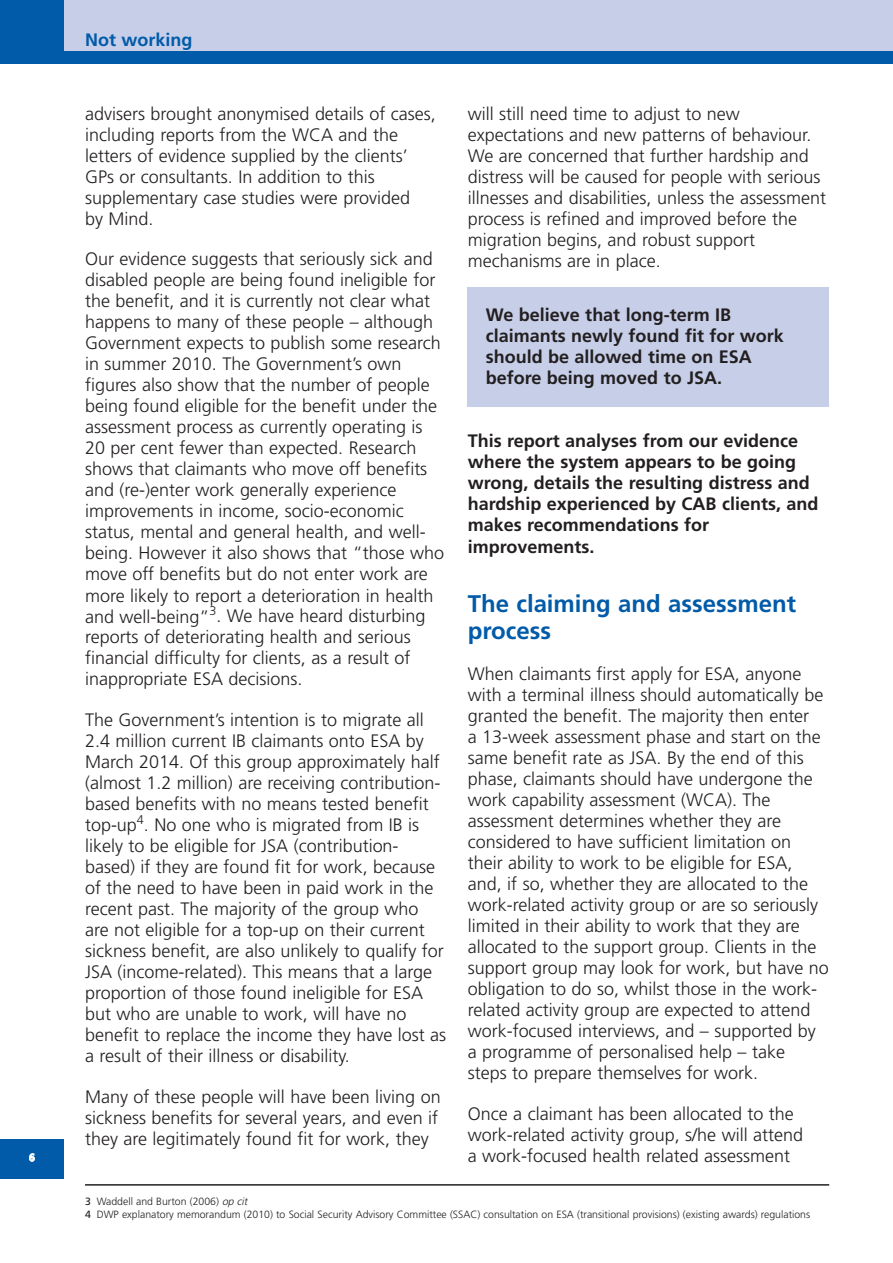
<style>
.page{position:relative;width:893px;height:1263px;background:#fff}
.page>*{position:absolute;margin:0;border:0;box-sizing:border-box;transform-origin:0 0}
.t1{font:700 24px/27px "Frutiger";color:#015ba9}
.t2{font:300 18px/21px "Frutiger";color:#231f20}
.t3{font:700 18px/21px "Frutiger";color:#231f20}
.t4{font:700 18px "Frutiger";color:#015ba9}
.t5{font:300 10.5px/13.5px "Frutiger";color:#231f20}
.t6{font:700 10.5px "Frutiger";color:#fff}
.s1{font-weight:400}
.s2{font-style:italic}
</style>
<div class="page">
<div style="left:0;top:0;width:893px;height:64px;background:#015ba9"></div>
<div style="left:0;top:1139px;width:64px;height:39px;background:#015ba9"></div>
<div style="left:64px;top:0;width:829px;height:51px;background:#c6cee8"></div>
<div style="left:468px;top:288px;width:361px;height:119px;background:#c6cee8"></div>
<hr style="left:85px;top:1184px;width:744px;height:1px;background:#231f20">
<p class="t6" style="left:29px;top:1153px;width:7px">6</p>
<p class="t4" style="left:85px;top:32px;width:109px">Not working</p>
<p class="t2" style="left:85px;top:104px;width:352px">advisers brought anonymised details of cases, including reports from the WCA and the letters of evidence supplied by the clients’ GPs or consultants. In addition to this supplementary case studies were provided<br>by Mind.</p>
<p class="t2" style="left:85px;top:250px;width:361px">Our evidence suggests that seriously sick and disabled people are being found ineligible for the benefit, and it is currently not clear what happens to many of these people – although Government expects to publish some research in summer 2010. The Government’s own figures also show that the number of people being found eligible for the benefit under the assessment process as currently operating is 20 per cent fewer than expected. Research shows that claimants who move off benefits and (re-)enter work generally experience improvements in income, socio-economic status, mental and general health, and well&shy;being. However it also shows that “those who move off benefits but do not enter work are more likely to report a deterioration in health and well-being”<sup>3</sup>. We have heard disturbing reports of deteriorating health and serious financial difficulty for clients, as a result of inappropriate ESA decisions.</p>
<p class="t2" style="left:85px;top:710px;width:363px">The Government’s intention is to migrate all 2.4 million current IB claimants onto ESA by March 2014. Of this group approximately half (almost 1.2 million) are receiving contribution&shy;based benefits with no means tested benefit top-up<sup>4</sup>. No one who is migrated from IB is likely to be eligible for JSA (contribution&shy;based) if they are found fit for work, because of the need to have been in paid work in the recent past. The majority of the group who are not eligible for a top-up on their current sickness benefit, are also unlikely to qualify for JSA (income-related). This means that a large proportion of those found ineligible for ESA but who are unable to work, will have no benefit to replace the income they have lost as a result of their illness or disability.</p>
<p class="t2" style="left:85px;top:1087px;width:357px">Many of these people will have been living on sickness benefits for several years, and even if they are legitimately found fit for work, they</p>
<p class="t2" style="left:468px;top:104px;width:360px">will still need time to adjust to new expectations and new patterns of behaviour.<br>We are concerned that further hardship and distress will be caused for people with serious illnesses and disabilities, unless the assessment process is refined and improved before the migration begins, and robust support mechanisms are in place.</p>
<p class="t3" style="left:486px;top:305px;width:300px">We believe that long-term IB claimants newly found fit for work should be allowed time on ESA before being moved to JSA.</p>
<p class="t3" style="left:468px;top:432px;width:352px">This report analyses from our evidence where the system appears to be going wrong, details the resulting distress and hardship experienced by CAB clients, and makes recommendations for improvements.</p>
<h1 class="t1" style="left:468px;top:592px;width:330px">The claiming and assessment process</h1>
<p class="t2" style="left:468px;top:664px;width:363px">When claimants first apply for ESA, anyone with a terminal illness should automatically be granted the benefit. The majority then enter<br>a 13-week assessment phase and start on the same benefit rate as JSA. By the end of this phase, claimants should have undergone the work capability assessment (WCA). The assessment determines whether they are considered to have sufficient limitation on their ability to work to be eligible for ESA, and, if so, whether they are allocated to the work-related activity group or are so seriously limited in their ability to work that they are allocated to the support group. Clients in the support group may look for work, but have no obligation to do so, whilst those in the work&shy;related activity group are expected to attend work-focused interviews, and – supported by a programme of personalised help – take<br>steps to prepare themselves for work.</p>
<p class="t2" style="left:468px;top:1104px;width:337px">Once a claimant has been allocated to the work-related activity group, s/he will attend a work-focused health related assessment</p>
<p class="t5" style="left:85px;top:1195px;width:727px"><span class="s1">3</span> Waddell and Burton (2006) <span class="s2">op cit<br></span><span class="s1">4</span> DWP explanatory memorandum (2010) to Social Security Advisory Committee (SSAC) consultation on ESA (transitional provisions) (existing awards) regulations</p>
</div>
